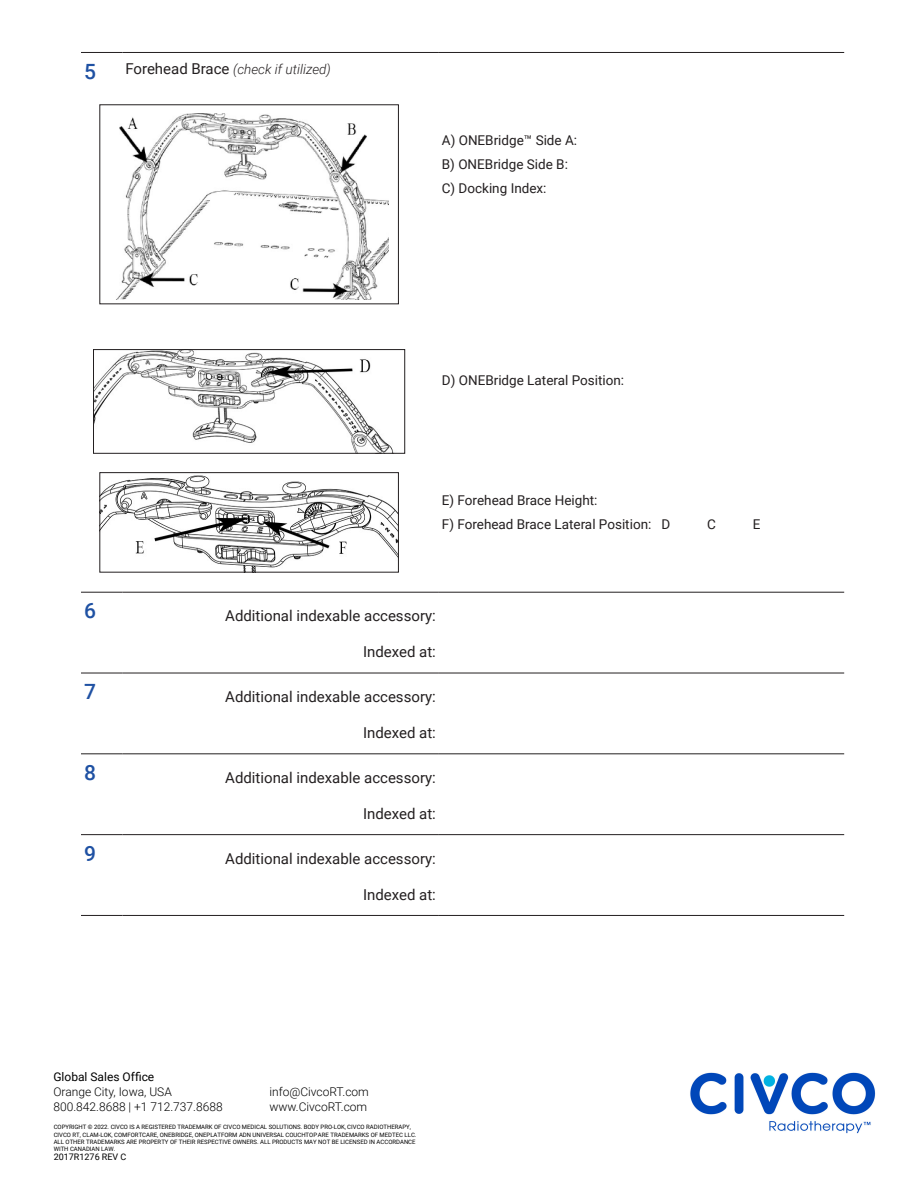
<style>
.page{position:relative;width:918px;height:1188px;background:#fff}
.page>*{position:absolute;margin:0;border:0;box-sizing:border-box;transform-origin:0 0}
.t1{font:500 21px "Roboto";color:#1f51a3}
.t2{font:15px "Roboto";color:#231f20}
.t3{font:13.5px "Roboto";color:#231f20}
.t4{font:italic 300 13.5px "Roboto";color:#231f20}
.t5{font:300 12px/15px "Roboto";color:#000}
.t6{font:12px "Roboto";color:#000}
.t7{font:9px "Roboto";color:#000}
.t8{font:6px/7.2px "Roboto";color:#000}
.s1{font-weight:400;font-style:normal;font-size:15px}
.s2{font-style:inherit}
</style>
<div class="page">
<hr style="left:81px;top:52px;width:41px;height:1px;background:#231f20">
<hr style="left:122px;top:52px;width:317px;height:1px;background:#231f20">
<hr style="left:439px;top:52px;width:405px;height:1px;background:#231f20">
<hr style="left:81px;top:592px;width:41px;height:1px;background:#231f20">
<hr style="left:122px;top:592px;width:317px;height:1px;background:#231f20">
<hr style="left:439px;top:592px;width:405px;height:1px;background:#231f20">
<hr style="left:81px;top:673px;width:41px;height:1px;background:#231f20">
<hr style="left:122px;top:673px;width:317px;height:1px;background:#231f20">
<hr style="left:439px;top:673px;width:405px;height:1px;background:#231f20">
<hr style="left:81px;top:754px;width:41px;height:1px;background:#231f20">
<hr style="left:122px;top:754px;width:317px;height:1px;background:#231f20">
<hr style="left:439px;top:754px;width:405px;height:1px;background:#231f20">
<hr style="left:81px;top:834px;width:41px;height:1px;background:#231f20">
<hr style="left:122px;top:834px;width:317px;height:1px;background:#231f20">
<hr style="left:439px;top:834px;width:405px;height:1px;background:#231f20">
<hr style="left:81px;top:915px;width:41px;height:1px;background:#231f20">
<hr style="left:122px;top:915px;width:317px;height:1px;background:#231f20">
<hr style="left:439px;top:915px;width:405px;height:1px;background:#231f20">
<img style="left:116px;top:114px;width:273px;height:185px">
<img style="left:95px;top:351px;width:298px;height:101px">
<div style="left:93px;top:349px;width:312px;height:105px;border:1px solid #231f20"></div>
<img style="left:101px;top:475px;width:296px;height:96px">
<div style="left:99px;top:472px;width:300px;height:101px;border:1px solid #231f20"></div>
<img style="left:690px;top:1072px;width:185px;height:62px">
<p class="t1" style="left:84px;top:57px;width:13px">5</p>
<p class="t4" style="left:125px;top:60px;width:207px"><span class="s1">Forehead Brace</span> (check if utilized)</p>
<p class="t3" style="left:442px;top:131px;width:137px">A) ONEBridge™ Side A:</p>
<p class="t3" style="left:442px;top:155px;width:128px">B) ONEBridge Side B:</p>
<p class="t3" style="left:442px;top:179px;width:106px">C) Docking Index:</p>
<p class="t3" style="left:442px;top:371px;width:184px">D) ONEBridge Lateral Position:</p>
<p class="t3" style="left:442px;top:491px;width:157px">E) Forehead Brace Height:</p>
<p class="t3" style="left:442px;top:515px;width:230px">F) Forehead Brace Lateral Position: D</p>
<p class="t3" style="left:707px;top:515px;width:10px">C</p>
<p class="t3" style="left:753px;top:515px;width:9px">E</p>
<p class="t1" style="left:84px;top:596px;width:13px">6</p>
<p class="t2" style="left:225px;top:606px;width:212px">Additional indexable accessory:</p>
<p class="t2" style="left:363px;top:642px;width:74px">Indexed at:</p>
<p class="t1" style="left:84px;top:677px;width:13px">7</p>
<p class="t2" style="left:225px;top:686px;width:212px">Additional indexable accessory:</p>
<p class="t2" style="left:363px;top:722px;width:74px">Indexed at:</p>
<p class="t1" style="left:84px;top:758px;width:13px">8</p>
<p class="t2" style="left:225px;top:767px;width:212px">Additional indexable accessory:</p>
<p class="t2" style="left:363px;top:803px;width:74px">Indexed at:</p>
<p class="t1" style="left:84px;top:839px;width:13px">9</p>
<p class="t2" style="left:225px;top:848px;width:212px">Additional indexable accessory:</p>
<p class="t2" style="left:363px;top:884px;width:74px">Indexed at:</p>
<h3 class="t6" style="left:53px;top:1068px;width:102px">Global Sales Office</h3>
<h3 class="t5" style="left:53px;top:1083px;width:171px">Orange City, Iowa, USA<br>800.842.8688 | +1 712.737.8688</h3>
<h3 class="t5" style="left:269px;top:1083px;width:101px">info@CivcoRT.com www.CivcoRT.com</h3>
<p class="t8" style="left:54px;top:1123px;width:364px">COPYRIGHT © 2022. CIVCO IS A REGISTERED TRADEMARK OF CIVCO MEDICAL SOLUTIONS. <span class="s2">BODY PRO-LOK,</span> CIVCO RADIOTHERAPY<span class="s2">, CIVCO RT, CLAM-LOK, COMFORTCARE, ONEBRIDGE, ONEPLATFORM ADN UNIVERSAL COUCHTOP</span> ARE TRADEMARKS OF MEDTEC LLC.<br>ALL OTHER TRADEMARKS ARE PROPERTY OF THEIR RESPECTIVE OWNERS. ALL PRODUCTS MAY NOT BE LICENSED IN ACCORDANCE WITH CANADIAN LAW.</p>
<h3 class="t7" style="left:54px;top:1151px;width:74px">2017R1276 REV C</h3>
</div>
